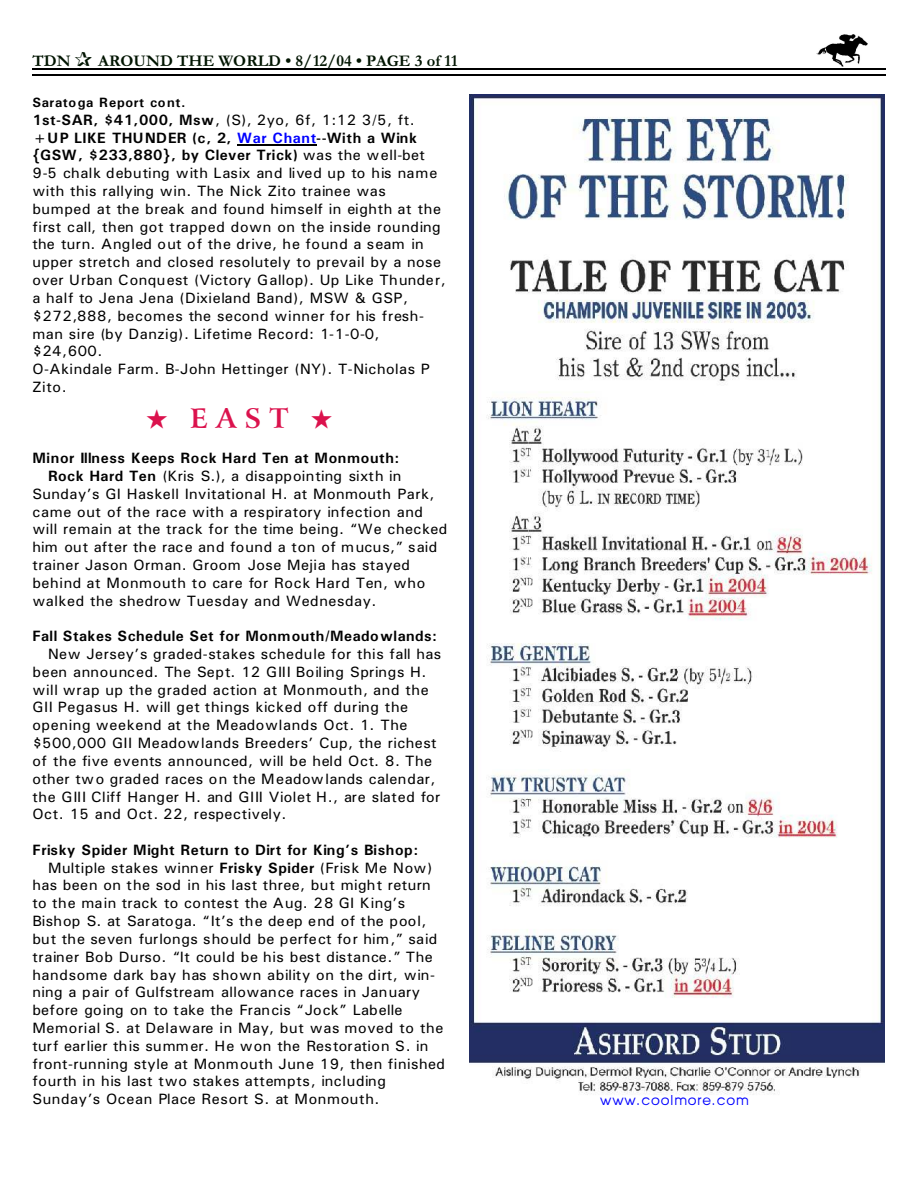
<style>
.page{position:relative;width:918px;height:1188px;background:#fff}
.page>*{position:absolute;margin:0;border:0;box-sizing:border-box;transform-origin:0 0}
.t1{font:700 27px "Arrus BT";color:#db124d}
.t2{font:700 16.5px "Garamond";color:#001400}
.t3{font:15px/17.9px "Univers";letter-spacing:.03em;color:#000}
.t4{font:15px "Univers";letter-spacing:.01em;color:#000}
.t5{font:700 15px "Univers";letter-spacing:.04em;color:#000}
.t6{font:700 13.5px "Univers";letter-spacing:.045em;color:#000}
.t7{font:13.5px "Advance";letter-spacing:.065em;color:#00f}
.s1{font-weight:700}
.s2{font-weight:700;color:#00f}
</style>
<div class="page">
<img style="left:817px;top:35px;width:51px;height:31px">
<hr style="left:32px;top:68px;width:853px;height:1px;background:#000">
<hr style="left:32px;top:75px;width:853px;height:1px;background:#000">
<img style="left:469px;top:94px;width:416px;height:1001px">
<hr style="left:237px;top:144px;width:79px;height:1px;background:#000">
<p class="t2" style="left:32px;top:55px;width:40px">TDN</p>
<p class="t2" style="left:98px;top:55px;width:361px">AROUND THE WORLD • 8/12/04 • PAGE 3 of 11</p>
<p class="t6" style="left:32px;top:98px;width:155px">Saratoga Report cont.</p>
<p class="t3" style="left:32px;top:112px;width:415px"><span class="s1">1st-SAR, $41,000, Msw</span>, (S), 2yo, 6f, 1:12 3/5, ft. <span class="s1">+UP LIKE THUNDER (c, 2,</span> <span class="s2">War Chant</span><span class="s1">--With a Wink {GSW, $233,880}, by Clever Trick)</span> was the well-bet 9-5 chalk debuting with Lasix and lived up to his name with this rallying win. The Nick Zito trainee was bumped at the break and found himself in eighth at the first call, then got trapped down on the inside rounding the turn. Angled out of the drive, he found a seam in upper stretch and closed resolutely to prevail by a nose over Urban Conquest (Victory Gallop). Up Like Thunder, a half to Jena Jena (Dixieland Band), MSW &amp; GSP, $272,888, becomes the second winner for his fresh&shy;man sire (by Danzig). Lifetime Record: 1-1-0-0, $24,600.<br>O-Akindale Farm. B-John Hettinger (NY). T-Nicholas P Zito.</p>
<h1 class="t1" style="left:146px;top:407px;width:188px">★ EAST ★</h1>
<p class="t5" style="left:32px;top:453px;width:369px">Minor Illness Keeps Rock Hard Ten at Monmouth:</p>
<p class="t4" style="left:48px;top:471px;width:355px"><span class="s1">Rock Hard Ten</span> (Kris S.), a disappointing sixth in</p>
<p class="t3" style="left:32px;top:486px;width:404px">Sunday’s GI Haskell Invitational H. at Monmouth Park,</p>
<p class="t3" style="left:32px;top:504px;width:392px">came out of the race with a respiratory infection and</p>
<p class="t3" style="left:32px;top:522px;width:417px">will remain at the track for the time being. “We checked</p>
<p class="t4" style="left:32px;top:542px;width:406px">him out after the race and found a ton of mucus,” said</p>
<p class="t3" style="left:32px;top:557px;width:379px">trainer Jason Orman. Groom Jose Mejia has stayed</p>
<p class="t3" style="left:32px;top:575px;width:394px">behind at Monmouth to care for Rock Hard Ten, who</p>
<p class="t3" style="left:32px;top:593px;width:346px">walked the shedrow Tuesday and Wednesday.</p>
<p class="t5" style="left:32px;top:631px;width:406px">Fall Stakes Schedule Set for Monmouth/Meadowlands:</p>
<p class="t3" style="left:32px;top:646px;width:411px;text-indent:16px">New Jersey’s graded-stakes schedule for this fall has been announced. The Sept. 12 GIII Boiling Springs H. will wrap up the graded action at Monmouth, and the GII Pegasus H. will get things kicked off during the opening weekend at the Meadowlands Oct. 1. The $500,000 GII Meadowlands Breeders’ Cup, the richest of the five events announced, will be held Oct. 8. The other two graded races on the Meadowlands calendar, the GIII Cliff Hanger H. and GIII Violet H., are slated for Oct. 15 and Oct. 22, respectively.</p>
<p class="t5" style="left:32px;top:844px;width:388px">Frisky Spider Might Return to Dirt for King’s Bishop:</p>
<p class="t3" style="left:48px;top:860px;width:386px">Multiple stakes winner <span class="s1">Frisky Spider</span> (Frisk Me Now)</p>
<p class="t3" style="left:32px;top:878px;width:400px">has been on the sod in his last three, but might return</p>
<p class="t3" style="left:32px;top:896px;width:374px">to the main track to contest the Aug. 28 GI King’s</p>
<p class="t4" style="left:32px;top:916px;width:395px">Bishop S. at Saratoga. “It’s the deep end of the pool,</p>
<p class="t4" style="left:32px;top:934px;width:407px">but the seven furlongs should be perfect for him,” said</p>
<p class="t3" style="left:32px;top:949px;width:402px">trainer Bob Durso. “It could be his best distance.” The</p>
<p class="t3" style="left:32px;top:967px;width:404px">handsome dark bay has shown ability on the dirt, win-</p>
<p class="t3" style="left:32px;top:985px;width:389px">ning a pair of Gulfstream allowance races in January</p>
<p class="t4" style="left:32px;top:1005px;width:372px">before going on to take the Francis “Jock” Labelle</p>
<p class="t3" style="left:32px;top:1020px;width:413px">Memorial S. at Delaware in May, but was moved to the</p>
<p class="t4" style="left:32px;top:1041px;width:398px">turf earlier this summer. He won the Restoration S. in</p>
<p class="t3" style="left:32px;top:1056px;width:414px">front-running style at Monmouth June 19, then finished</p>
<p class="t3" style="left:32px;top:1074px;width:355px">fourth in his last two stakes attempts, including</p>
<p class="t3" style="left:32px;top:1092px;width:349px">Sunday’s Ocean Place Resort S. at Monmouth.</p>
<p class="t7" style="left:600px;top:1094px;width:150px">www.coolmore.com</p>
</div>
